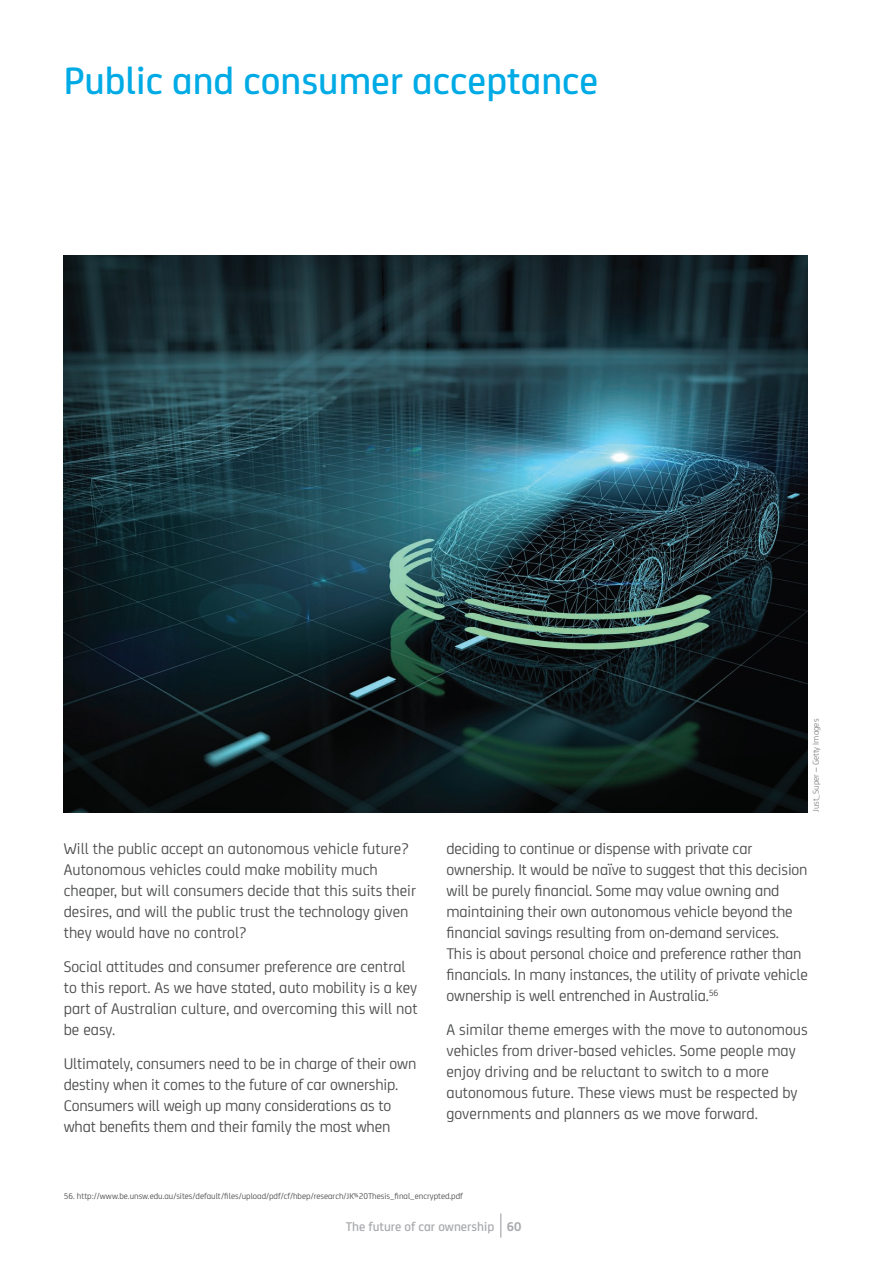
<style>
.page{position:relative;width:893px;height:1263px;background:#fff}
.page>*{position:absolute;margin:0;border:0;box-sizing:border-box;transform-origin:0 0}
.t1{font:500 40.5px "NRMA";color:#00abe5}
.t2{font:16.5px/21px "NRMA";letter-spacing:-.005em;color:#4b4c4d}
.t3{font:500 13.5px "NRMA";color:#a8a9ad}
.t4{font:9px "NRMA";color:#4b4c4d}
.t5{font:9px "NRMA";color:#808285}
.s1{font-weight:700}
</style>
<div class="page">
<svg style="left:500px;top:1213px;width:1px;height:24px"></svg>
<img style="left:64px;top:255px;width:744px;height:557px">
<h1 class="t1" style="left:64px;top:51px;width:536px">Public and consumer acceptance</h1>
<p class="t5" style="left:809px;top:812px;width:95px;rotate:-90deg">Just_Super – Getty Images</p>
<p class="t2" style="left:64px;top:837px;width:354px">Will the public accept an autonomous vehicle future?<br>Autonomous vehicles could make mobility much cheaper, but will consumers decide that this suits their desires, and will the public trust the technology given they would have no control?</p>
<p class="t2" style="left:64px;top:955px;width:355px">Social attitudes and consumer preference are central to this report. As we have stated, auto mobility is a key part of Australian culture, and overcoming this will not be easy.</p>
<p class="t2" style="left:64px;top:1052px;width:354px">Ultimately, consumers need to be in charge of their own destiny when it comes to the future of car ownership.<br>Consumers will weigh up many considerations as to what benefits them and their family the most when</p>
<p class="t2" style="left:446px;top:837px;width:363px">deciding to continue or dispense with private car ownership. It would be naïve to suggest that this decision will be purely financial. Some may value owning and maintaining their own autonomous vehicle beyond the financial savings resulting from on-demand services.<br>This is about personal choice and preference rather than financials. In many instances, the utility of private vehicle ownership is well entrenched in Australia.<sup>56</sup></p>
<p class="t2" style="left:446px;top:1018px;width:363px">A similar theme emerges with the move to autonomous vehicles from driver-based vehicles. Some people may enjoy driving and be reluctant to switch to a more autonomous future. These views must be respected by governments and planners as we move forward.</p>
<p class="t4" style="left:64px;top:1190px;width:401px">56. http://www.be.unsw.edu.au/sites/default/files/upload/pdf/cf/hbep/research/JK%20Thesis_final_encrypted.pdf</p>
<p class="t3" style="left:346px;top:1216px;width:177px">The future of car ownership <span class="s1">60</span></p>
</div>
